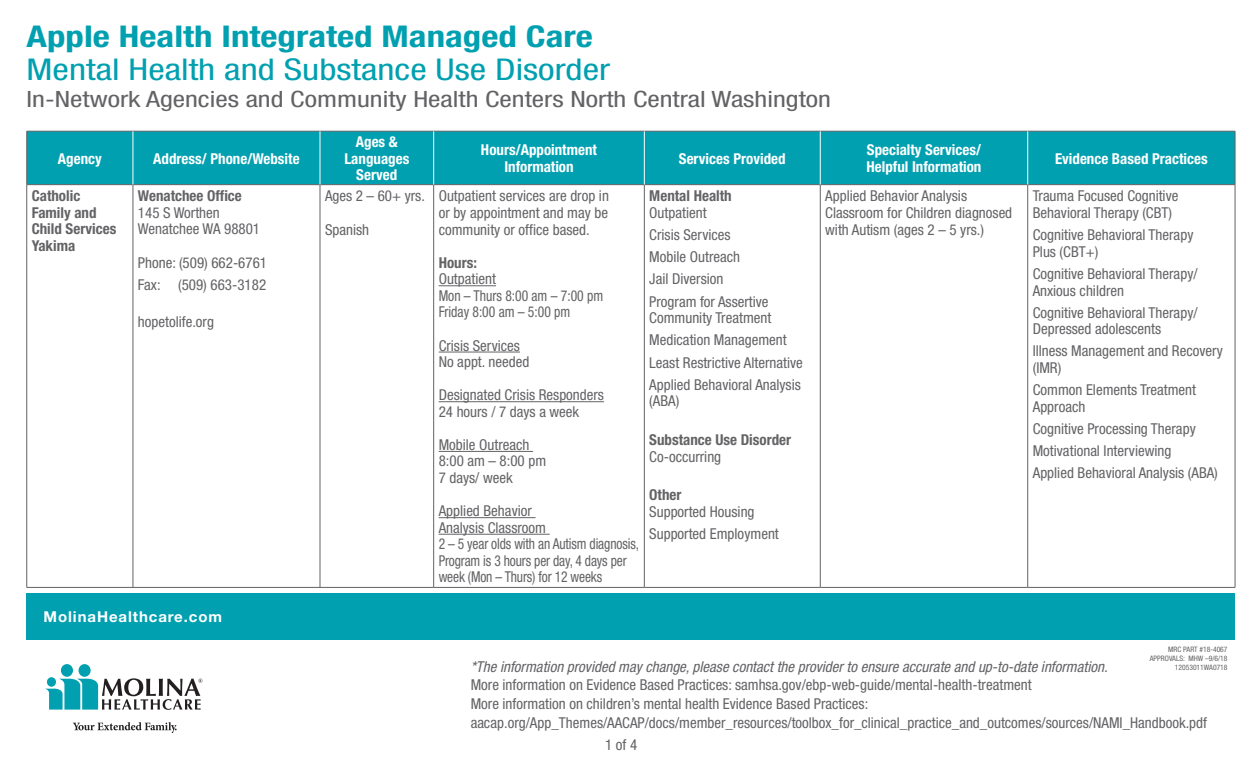
<style>
.page{position:relative;width:1260px;height:765px;background:#fff}
.page>*{position:absolute;margin:0;border:0;box-sizing:border-box;transform-origin:0 0}
.Hours{font:condensed 30px "Helvetica Neue";color:#00a0b0;scale:1.23 1}
.Hours-2{font:700 condensed 30px "Helvetica Neue";color:#00a0b0;scale:1.23 1}
.Hours-3{font:condensed 22.5px "Helvetica Neue";color:#636366;scale:1.23 1}
.t1{font:condensed 15px/16.5px "Helvetica Neue";color:#636366}
.t2{font:700 condensed 15px/16.5px "Helvetica Neue";color:#fff;text-align:center}
.t3{font:italic condensed 15px "Helvetica Neue";color:#636366}
.t4{font:700 condensed 15px/16.5px "Helvetica Neue";color:#636366}
.t5{font:condensed 15px/16.5px "Helvetica Neue";color:#636366;scale:.9 1}
.t6{font:condensed 15px "Helvetica Neue";color:#636366;scale:.91 1}
.t7{font:700 15px "Helvetica Neue LT Std";letter-spacing:.06em;color:#fff}
.Part_Number{font:condensed 7.5px "Helvetica Neue";color:#636366}
</style>
<div class="page">
<div style="left:27px;top:593px;width:1208px;height:46px;background:#00a0b0"></div>
<svg style="left:73px;top:722px;width:104px;height:11px"></svg>
<div style="left:79px;top:664px;width:12px;height:13px;background:#00a0b0;border-radius:50%"></div>
<div style="left:61px;top:664px;width:12px;height:13px;background:#00a0b0;border-radius:50%"></div>
<svg style="left:45px;top:678px;width:157px;height:32px"></svg>
<div style="left:47px;top:677px;width:9px;height:10px;background:#00a0b0;border-radius:50%"></div>
<div style="left:28px;top:132px;width:1207px;height:52px;background:#00a0b0"></div>
<hr style="left:27px;top:131px;width:106px;height:1px;background:#636366">
<hr style="left:27px;top:131px;width:1px;height:53px;background:#636366">
<hr style="left:133px;top:131px;width:187px;height:1px;background:#636366">
<hr style="left:320px;top:131px;width:114px;height:1px;background:#636366">
<hr style="left:434px;top:131px;width:210px;height:1px;background:#636366">
<hr style="left:644px;top:131px;width:176px;height:1px;background:#636366">
<hr style="left:820px;top:131px;width:208px;height:1px;background:#636366">
<hr style="left:1028px;top:131px;width:207px;height:1px;background:#636366">
<hr style="left:1235px;top:131px;width:1px;height:53px;background:#636366">
<hr style="left:27px;top:184px;width:106px;height:1px;background:#636366">
<hr style="left:27px;top:185px;width:1px;height:402px;background:#636366">
<hr style="left:133px;top:184px;width:187px;height:1px;background:#636366">
<hr style="left:133px;top:185px;width:1px;height:402px;background:#636366">
<hr style="left:320px;top:184px;width:114px;height:1px;background:#636366">
<hr style="left:320px;top:185px;width:1px;height:402px;background:#636366">
<hr style="left:434px;top:184px;width:210px;height:1px;background:#636366">
<hr style="left:433px;top:185px;width:1px;height:402px;background:#636366">
<hr style="left:644px;top:184px;width:176px;height:1px;background:#636366">
<hr style="left:644px;top:185px;width:1px;height:402px;background:#636366">
<hr style="left:820px;top:184px;width:208px;height:1px;background:#636366">
<hr style="left:820px;top:185px;width:1px;height:402px;background:#636366">
<hr style="left:1028px;top:184px;width:207px;height:1px;background:#636366">
<hr style="left:1028px;top:185px;width:1px;height:402px;background:#636366">
<hr style="left:1235px;top:185px;width:1px;height:402px;background:#636366">
<hr style="left:27px;top:587px;width:106px;height:1px;background:#636366">
<hr style="left:133px;top:587px;width:187px;height:1px;background:#636366">
<hr style="left:320px;top:587px;width:114px;height:1px;background:#636366">
<hr style="left:434px;top:587px;width:210px;height:1px;background:#636366">
<hr style="left:644px;top:587px;width:176px;height:1px;background:#636366">
<hr style="left:820px;top:587px;width:208px;height:1px;background:#636366">
<hr style="left:1028px;top:587px;width:207px;height:1px;background:#636366">
<hr style="left:133px;top:131px;width:1px;height:53px;background:#fff">
<hr style="left:320px;top:131px;width:1px;height:53px;background:#fff">
<hr style="left:433px;top:131px;width:1px;height:53px;background:#fff">
<hr style="left:644px;top:131px;width:1px;height:53px;background:#fff">
<hr style="left:820px;top:131px;width:1px;height:53px;background:#fff">
<hr style="left:1028px;top:131px;width:1px;height:53px;background:#fff">
<hr style="left:439px;top:285px;width:57px;height:1px;background:#636366">
<hr style="left:439px;top:352px;width:81px;height:1px;background:#636366">
<hr style="left:439px;top:401px;width:165px;height:1px;background:#636366">
<hr style="left:439px;top:451px;width:94px;height:1px;background:#636366">
<hr style="left:439px;top:517px;width:97px;height:1px;background:#636366">
<hr style="left:439px;top:534px;width:111px;height:1px;background:#636366">
<p class="Hours-2" style="left:27px;top:19px;width:462px">Apple Health Integrated Managed Care</p>
<p class="Hours" style="left:27px;top:52px;width:476px">Mental Health and Substance Use Disorder</p>
<p class="Hours-3" style="left:27px;top:86px;width:656px">In-Network Agencies and Community Health Centers North Central Washington</p>
<p class="t2" style="left:58px;top:150px;width:45px">Agency</p>
<p class="t2" style="left:153px;top:150px;width:148px">Address/ Phone/Website</p>
<p class="t4" style="left:32px;top:188px;width:86px">Catholic<br>Family and<br>Child Services<br>Yakima</p>
<p class="t4" style="left:138px;top:188px;width:105px">Wenatchee Office</p>
<p class="t1" style="left:138px;top:204px;width:83px">145 S Worthen</p>
<p class="t1" style="left:138px;top:221px;width:124px">Wenatchee WA 98801</p>
<p class="t1" style="left:138px;top:254px;width:131px">Phone: (509) 662-6761</p>
<p class="t1" style="left:138px;top:276px;width:130px">Fax: (509) 663-3182</p>
<p class="t1" style="left:138px;top:313px;width:78px">hopetolife.org</p>
<p class="t7" style="left:44px;top:607px;width:180px">MolinaHealthcare.com</p>
<p class="t2" style="left:344px;top:133px;width:66px">Ages &amp;<br>Languages<br>Served</p>
<p class="t2" style="left:481px;top:142px;width:118px">Hours/Appointment<br>Information</p>
<p class="t2" style="left:679px;top:150px;width:108px">Services Provided</p>
<p class="t2" style="left:867px;top:142px;width:116px;text-align:left">Specialty Services/<br>Helpful Information</p>
<p class="t2" style="left:1055px;top:150px;width:154px">Evidence Based Practices</p>
<p class="t1" style="left:325px;top:188px;width:101px">Ages 2 – 60+ yrs.</p>
<p class="t1" style="left:325px;top:221px;width:46px">Spanish</p>
<p class="t1" style="left:439px;top:188px;width:172px;text-align:justify">Outpatient services are drop in or by appointment and may be community or office based.</p>
<p class="t4" style="left:439px;top:254px;width:40px">Hours:</p>
<p class="t1" style="left:439px;top:271px;width:59px">Outpatient</p>
<p class="t6" style="left:439px;top:287px;width:182px">Mon – Thurs 8:00 am – 7:00 pm</p>
<p class="t6" style="left:439px;top:303px;width:146px">Friday 8:00 am – 5:00 pm</p>
<p class="t1" style="left:439px;top:337px;width:83px">Crisis Services</p>
<p class="t1" style="left:439px;top:353px;width:92px">No appt. needed</p>
<p class="t1" style="left:439px;top:387px;width:167px">Designated Crisis Responders</p>
<p class="t1" style="left:439px;top:403px;width:142px">24 hours / 7 days a week</p>
<p class="t1" style="left:439px;top:436px;width:92px">Mobile Outreach</p>
<p class="t1" style="left:439px;top:453px;width:109px">8:00 am – 8:00 pm</p>
<p class="t1" style="left:439px;top:469px;width:76px">7 days/ week</p>
<p class="t1" style="left:439px;top:503px;width:109px">Applied Behavior<br>Analysis Classroom</p>
<p class="t5" style="left:439px;top:536px;width:224px">2 – 5 year olds with an Autism diagnosis,<br>Program is 3 hours per day, 4 days per week (Mon – Thurs) for 12 weeks</p>
<p class="t4" style="left:649px;top:188px;width:84px">Mental Health</p>
<p class="t1" style="left:649px;top:204px;width:59px">Outpatient</p>
<p class="t1" style="left:649px;top:226px;width:83px">Crisis Services</p>
<p class="t1" style="left:649px;top:249px;width:92px">Mobile Outreach</p>
<p class="t1" style="left:649px;top:271px;width:76px">Jail Diversion</p>
<p class="t1" style="left:649px;top:293px;width:124px">Program for Assertive<br>Community Treatment</p>
<p class="t1" style="left:649px;top:332px;width:139px">Medication Management</p>
<p class="t1" style="left:649px;top:354px;width:155px">Least Restrictive Alternative</p>
<p class="t1" style="left:649px;top:376px;width:153px">Applied Behavioral Analysis (ABA)</p>
<p class="t4" style="left:649px;top:431px;width:143px">Substance Use Disorder</p>
<p class="t1" style="left:649px;top:448px;width:73px">Co-occurring</p>
<p class="t4" style="left:649px;top:487px;width:34px">Other</p>
<p class="t1" style="left:649px;top:503px;width:107px">Supported Housing</p>
<p class="t1" style="left:649px;top:525px;width:131px">Supported Employment</p>
<p class="t1" style="left:825px;top:188px;width:189px">Applied Behavior Analysis<br>Classroom for Children diagnosed with Autism (ages 2 – 5 yrs.)</p>
<p class="t1" style="left:1033px;top:188px;width:147px">Trauma Focused Cognitive<br>Behavioral Therapy (CBT)</p>
<p class="t1" style="left:1033px;top:227px;width:162px">Cognitive Behavioral Therapy<br>Plus (CBT+)</p>
<p class="t1" style="left:1033px;top:265px;width:166px">Cognitive Behavioral Therapy/<br>Anxious children</p>
<p class="t1" style="left:1033px;top:304px;width:166px">Cognitive Behavioral Therapy/<br>Depressed adolescents</p>
<p class="t1" style="left:1033px;top:343px;width:192px">Illness Management and Recovery (IMR)</p>
<p class="t1" style="left:1033px;top:382px;width:165px">Common Elements Treatment<br>Approach</p>
<p class="t1" style="left:1033px;top:420px;width:165px">Cognitive Processing Therapy</p>
<p class="t1" style="left:1033px;top:443px;width:140px">Motivational Interviewing</p>
<p class="t1" style="left:1033px;top:465px;width:187px">Applied Behavioral Analysis (ABA)</p>
<p class="Part_Number" style="left:1168px;top:645px;width:61px">MRC PART #18-4067</p>
<p class="Part_Number" style="left:1150px;top:654px;width:79px">APPROVALS: MHW –9/6/18</p>
<p class="Part_Number" style="left:1175px;top:663px;width:54px">12053011WA0718</p>
<p class="t3" style="left:471px;top:658px;width:639px">*The information provided may change, please contact the provider to ensure accurate and up-to-date information.</p>
<p class="t1" style="left:471px;top:676px;width:738px;line-height:18.8px">More information on Evidence Based Practices: samhsa.gov/ebp-web-guide/mental-health-treatment<br>More information on children’s mental health Evidence Based Practices: aacap.org/App_Themes/AACAP/docs/member_resources/toolbox_for_clinical_practice_and_outcomes/sources/NAMI_Handbook.pdf</p>
<p class="t1" style="left:605px;top:736px;width:34px">1 of 4</p>
</div>
